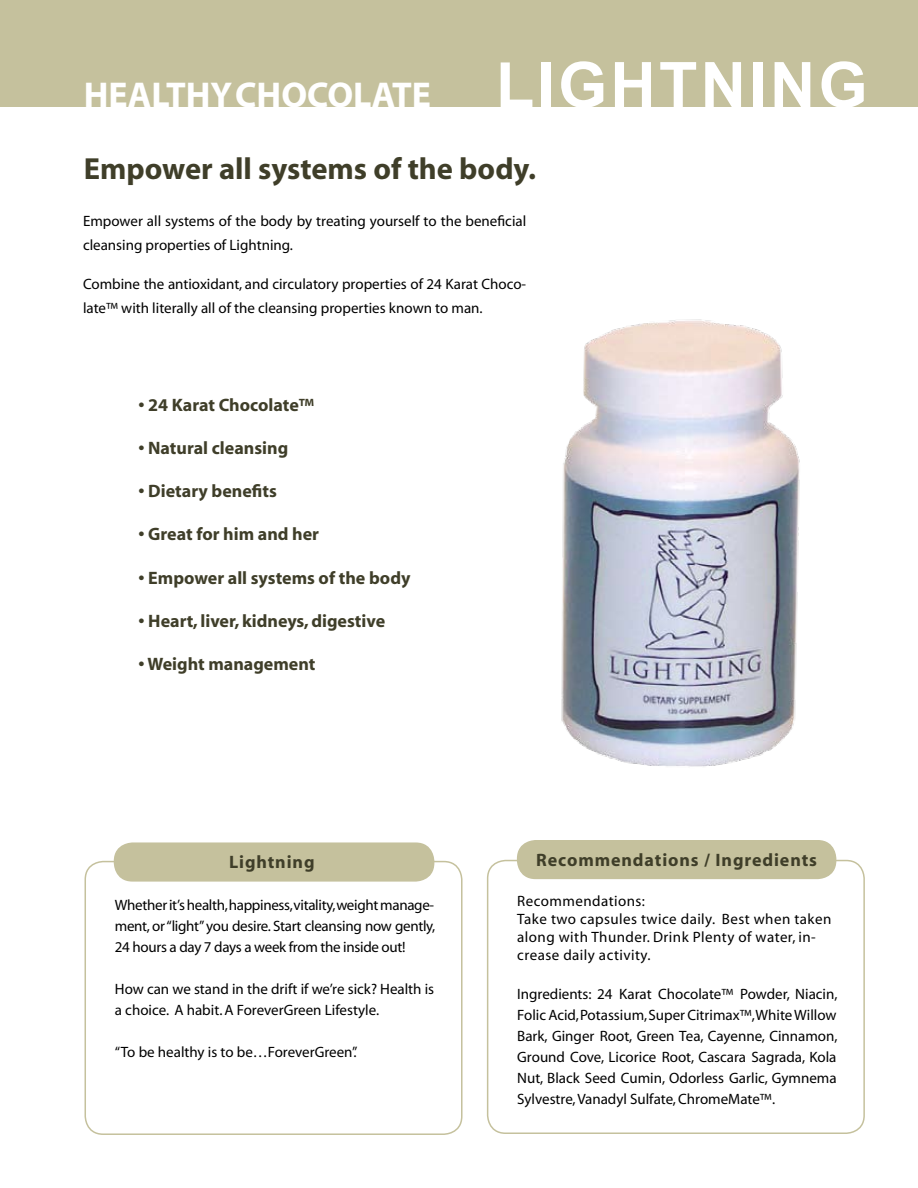
<style>
.page{position:relative;width:918px;height:1188px;background:#fff}
.page>*{position:absolute;margin:0;border:0;box-sizing:border-box;transform-origin:0 0}
.t1{font:700 36px "Myriad";color:#fff}
.t2{font:700 30.6px "Myriad";color:#3f3e29}
.t3{font:700 18px "Myriad";color:#3f3e29}
.t4{font:700 18px "Myriad";letter-spacing:.05em;color:#3f3e29}
.t5{font:15px/21px "Myriad";color:#000}
.t6{font:15px/18px "Myriad";letter-spacing:.03em;color:#000}
.s1{font-family:"Arial";font-size:63px}
</style>
<div class="page">
<div style="left:1px;top:0;width:917px;height:107px;background:#c5c19d"></div>
<div style="left:487px;top:860px;width:378px;height:274px;border:2px solid #c5c19d;border-radius:18px"></div>
<div style="left:518px;top:841px;width:318px;height:37px;background:#c5c19d;border-radius:18px"></div>
<div style="left:517px;top:840px;width:319px;height:39px;border:2px solid #c5c19d;border-radius:18px"></div>
<div style="left:85px;top:861px;width:378px;height:274px;border:2px solid #c5c19d;border-radius:18px"></div>
<div style="left:115px;top:843px;width:319px;height:38px;background:#c5c19d;border-radius:18px"></div>
<div style="left:114px;top:842px;width:320px;height:40px;border:2px solid #c5c19d;border-radius:18px"></div>
<img style="left:561px;top:319px;width:239px;height:448px">
<h1 class="t1" style="left:84px;top:77px;width:785px">HEALTHY CHOCOLATE <span class="s1">LIGHTNING</span></h1>
<h2 class="t2" style="left:84px;top:153px;width:454px">Empower all systems of the body.</h2>
<p class="t5" style="left:83px;top:209px;width:445px;line-height:24px">Empower all systems of the body by treating yourself to the beneficial cleansing properties of Lightning.</p>
<p class="t5" style="left:83px;top:272px;width:445px;line-height:24px">Combine the antioxidant, and circulatory properties of 24 Karat Choco&shy;late™ with literally all of the cleansing properties known to man.</p>
<p class="t3" style="left:139px;top:396px;width:178px">• 24 Karat Chocolate™</p>
<p class="t3" style="left:139px;top:439px;width:151px">• Natural cleansing</p>
<p class="t3" style="left:139px;top:482px;width:140px">• Dietary benefits</p>
<p class="t3" style="left:139px;top:525px;width:182px">• Great for him and her</p>
<p class="t3" style="left:139px;top:568px;width:273px">• Empower all systems of the body</p>
<p class="t3" style="left:139px;top:612px;width:248px">• Heart, liver, kidneys, digestive</p>
<p class="t3" style="left:139px;top:655px;width:178px">• Weight management</p>
<p class="t4" style="left:229px;top:853px;width:87px">Lightning</p>
<p class="t5" style="left:115px;top:895px;width:322px;text-align:justify">Whether it’s health,happiness,vitality,weight manage&shy;ment, or “light” you desire. Start cleansing now gently, 24 hours a day 7 days a week from the inside out!</p>
<p class="t5" style="left:115px;top:979px;width:321px">How can we stand in the drift if we’re sick? Health is a choice. A habit. A ForeverGreen Lifestyle.</p>
<p class="t5" style="left:115px;top:1042px;width:244px">“To be healthy is to be…ForeverGreen”.</p>
<p class="t4" style="left:536px;top:850px;width:282px">Recommendations / Ingredients</p>
<p class="t6" style="left:517px;top:893px;width:316px">Recommendations:<br>Take two capsules twice daily. Best when taken along with Thunder. Drink Plenty of water, in&shy;crease daily activity.</p>
<p class="t5" style="left:517px;top:984px;width:322px;text-align:justify">Ingredients: 24 Karat Chocolate™ Powder, Niacin, Folic Acid, Potassium, Super Citrimax™, White Willow Bark, Ginger Root, Green Tea, Cayenne, Cinnamon, Ground Cove, Licorice Root, Cascara Sagrada, Kola Nut, Black Seed Cumin, Odorless Garlic, Gymnema Sylvestre, Vanadyl Sulfate, ChromeMate™.</p>
</div>
